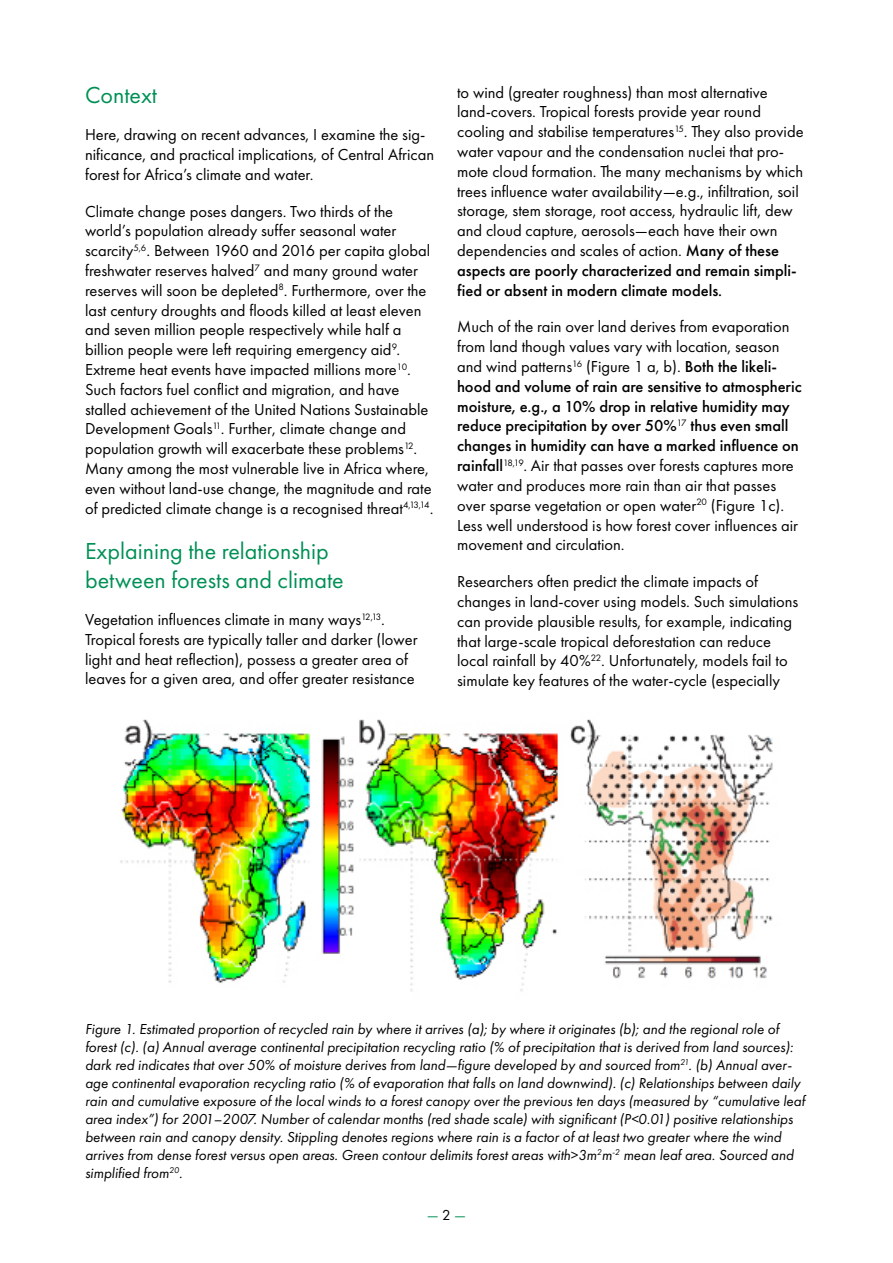
<style>
.page{position:relative;width:893px;height:1263px;background:#fff}
.page>*{position:absolute;margin:0;border:0;box-sizing:border-box;transform-origin:0 0}
.Heading{font:24px/28.8px "Futura PT";color:#009055}
.body{font:16.5px/19.8px "Futura PT";color:#000}
.body-2{font:italic 15px/18px "Futura PT";color:#000}
.t1{font:15px "Futura PT";color:#009055}
.s1{font-weight:500}
.s2{color:#000}
</style>
<div class="page">
<img style="left:120px;top:719px;width:653px;height:272px">
<p class="Heading" style="left:85px;top:81px;width:74px">Context</p>
<p class="body" style="left:85px;top:125px;width:351px">Here, drawing on recent advances, I examine the sig&shy;nificance, and practical implications, of Central African forest for Africa’s climate and water.</p>
<p class="body" style="left:85px;top:201px;width:350px">Climate change poses dangers. Two thirds of the world’s population already suffer seasonal water scarcity<sup>5,6</sup>. Between 1960 and 2016 per capita global freshwater reserves halved<sup>7</sup> and many ground water reserves will soon be depleted<sup>8</sup>. Furthermore, over the last century droughts and floods killed at least eleven and seven million people respectively while half a billion people were left requiring emergency aid<sup>9</sup>.<br>Extreme heat events have impacted millions more<sup>10</sup>.<br>Such factors fuel conflict and migration, and have stalled achievement of the United Nations Sustainable Development Goals<sup>11</sup>. Further, climate change and population growth will exacerbate these problems<sup>12</sup>.<br>Many among the most vulnerable live in Africa where, even without land-use change, the magnitude and rate of predicted climate change is a recognised threat<sup>4,13,14</sup>.</p>
<p class="Heading" style="left:85px;top:537px;width:260px">Explaining the relationship between forests and climate</p>
<p class="body" style="left:85px;top:610px;width:334px">Vegetation influences climate in many ways<sup>12,13</sup>.<br>Tropical forests are typically taller and darker (lower light and heat reflection), possess a greater area of leaves for a given area, and offer greater resistance</p>
<p class="body" style="left:457px;top:82px;width:348px">to wind (greater roughness) than most alternative land-covers. Tropical forests provide year round cooling and stabilise temperatures<sup>15</sup>. They also provide water vapour and the condensation nuclei that pro&shy;mote cloud formation. The many mechanisms by which trees influence water availability—e.g., infiltration, soil storage, stem storage, root access, hydraulic lift, dew and cloud capture, aerosols—each have their own dependencies and scales of action. <span class="s1">Many of these aspects are poorly characterized and remain simpli&shy;fied or absent in modern climate models.</span></p>
<p class="body" style="left:457px;top:317px;width:346px">Much of the rain over land derives from evaporation from land though values vary with location, season and wind patterns<sup>16</sup> (Figure 1 a, b). <span class="s1">Both the likeli&shy;hood and volume of rain are sensitive to atmospheric moisture, e.g., a 10% drop in relative humidity may reduce precipitation by over 50%</span><sup>17</sup> <span class="s1">thus even small changes in humidity can have a marked influence on rainfall</span><sup>18,19</sup>. Air that passes over forests captures more water and produces more rain than air that passes over sparse vegetation or open water<sup>20</sup> (Figure 1c).<br>Less well understood is how forest cover influences air movement and circulation.</p>
<p class="body" style="left:457px;top:572px;width:343px">Researchers often predict the climate impacts of changes in land-cover using models. Such simulations can provide plausible results, for example, indicating that large-scale tropical deforestation can reduce local rainfall by 40%<sup>22</sup>. Unfortunately, models fail to simulate key features of the water-cycle (especially</p>
<p class="body-2" style="left:85px;top:1020px;width:721px">Figure 1. Estimated proportion of recycled rain by where it arrives (a); by where it originates (b); and the regional role of forest (c). (a) Annual average continental precipitation recycling ratio (% of precipitation that is derived from land sources): dark red indicates that over 50% of moisture derives from land—figure developed by and sourced from<sup>21</sup>. (b) Annual aver&shy;age continental evaporation recycling ratio (% of evaporation that falls on land downwind). (c) Relationships between daily rain and cumulative exposure of the local winds to a forest canopy over the previous ten days (measured by “cumulative leaf area index”) for 2001–2007. Number of calendar months (red shade scale) with significant (P&lt;0.01) positive relationships between rain and canopy density. Stippling denotes regions where rain is a factor of at least two greater where the wind arrives from dense forest versus open areas. Green contour delimits forest areas with&gt;3m<sup>2</sup>m<sup>-2</sup> mean leaf area. Sourced and simplified from<sup>20</sup>.</p>
<p class="t1" style="left:427px;top:1206px;width:41px">— <span class="s2">2</span> —</p>
</div>
